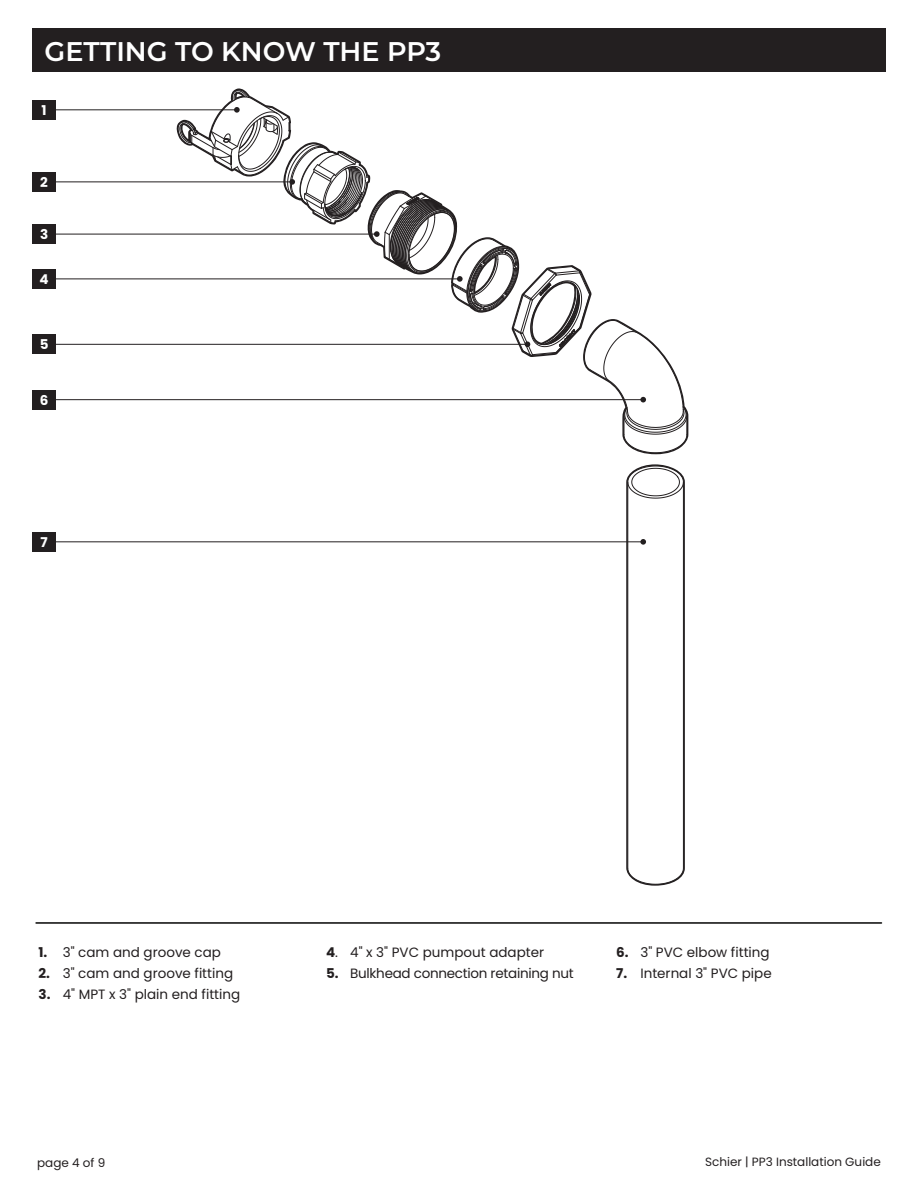
<style>
.page{position:relative;width:918px;height:1188px;background:#fff}
.page>*{position:absolute;margin:0;border:0;box-sizing:border-box;transform-origin:0 0}
.t1{font:600 27px "Montserrat";color:#fff}
.t2{font:13.5px "Poppins";color:#231f20}
.t3{font:13.5px "Poppins";letter-spacing:-.02em;color:#231f20}
.t4{font:700 13.5px "Poppins";color:#fff}
.t5{font:12px "Poppins";color:#231f20}
.s1{font-weight:700}
</style>
<div class="page">
<div style="left:32px;top:29px;width:853px;height:43px;background:#231f20"></div>
<hr style="left:36px;top:922px;width:846px;height:2px;background:#050504">
<hr style="left:47px;top:109px;width:190px;height:1px;background:#231f20">
<div style="left:32px;top:100px;width:24px;height:20px;background:#231f20"></div>
<hr style="left:47px;top:182px;width:245px;height:1px;background:#231f20">
<div style="left:32px;top:172px;width:24px;height:20px;background:#231f20"></div>
<hr style="left:47px;top:234px;width:330px;height:1px;background:#231f20">
<div style="left:32px;top:224px;width:24px;height:20px;background:#231f20"></div>
<hr style="left:47px;top:279px;width:413px;height:1px;background:#231f20">
<div style="left:32px;top:269px;width:24px;height:20px;background:#231f20"></div>
<hr style="left:47px;top:344px;width:481px;height:1px;background:#231f20">
<div style="left:32px;top:335px;width:24px;height:19px;background:#231f20"></div>
<hr style="left:47px;top:399px;width:596px;height:1px;background:#231f20">
<svg style="left:176px;top:88px;width:512px;height:366px"></svg>
<div style="left:32px;top:390px;width:24px;height:19px;background:#231f20"></div>
<hr style="left:47px;top:541px;width:596px;height:1px;background:#231f20">
<svg style="left:626px;top:464px;width:59px;height:422px"></svg>
<div style="left:32px;top:532px;width:24px;height:20px;background:#231f20"></div>
<h1 class="t1" style="left:45px;top:33px;width:398px">GETTING TO KNOW THE PP3</h1>
<p class="t4" style="left:42px;top:102px;width:7px">1</p>
<p class="t4" style="left:40px;top:174px;width:9px">2</p>
<p class="t4" style="left:40px;top:227px;width:10px">3</p>
<p class="t4" style="left:40px;top:271px;width:11px">4</p>
<p class="t4" style="left:40px;top:337px;width:10px">5</p>
<p class="t4" style="left:40px;top:392px;width:10px">6</p>
<p class="t4" style="left:41px;top:534px;width:9px">7</p>
<p class="t2" style="left:39px;top:944px;width:184px"><span class="s1">1.</span> 3" cam and groove cap</p>
<p class="t2" style="left:39px;top:965px;width:196px"><span class="s1">2.</span> 3" cam and groove fitting</p>
<p class="t2" style="left:39px;top:986px;width:203px"><span class="s1">3.</span> 4" MPT x 3" plain end fitting</p>
<p class="t2" style="left:326px;top:944px;width:220px"><span class="s1">4</span>. 4" x 3" PVC pumpout adapter</p>
<p class="t3" style="left:326px;top:965px;width:249px"><span class="s1">5.</span> Bulkhead connection retaining nut</p>
<p class="t2" style="left:616px;top:944px;width:155px"><span class="s1">6.</span> 3" PVC elbow fitting</p>
<p class="t2" style="left:616px;top:965px;width:157px"><span class="s1">7.</span> Internal 3" PVC pipe</p>
<p class="t5" style="left:37px;top:1155px;width:70px">page 4 of 9</p>
<p class="t5" style="left:705px;top:1155px;width:177px">Schier | PP3 Installation Guide</p>
</div>
